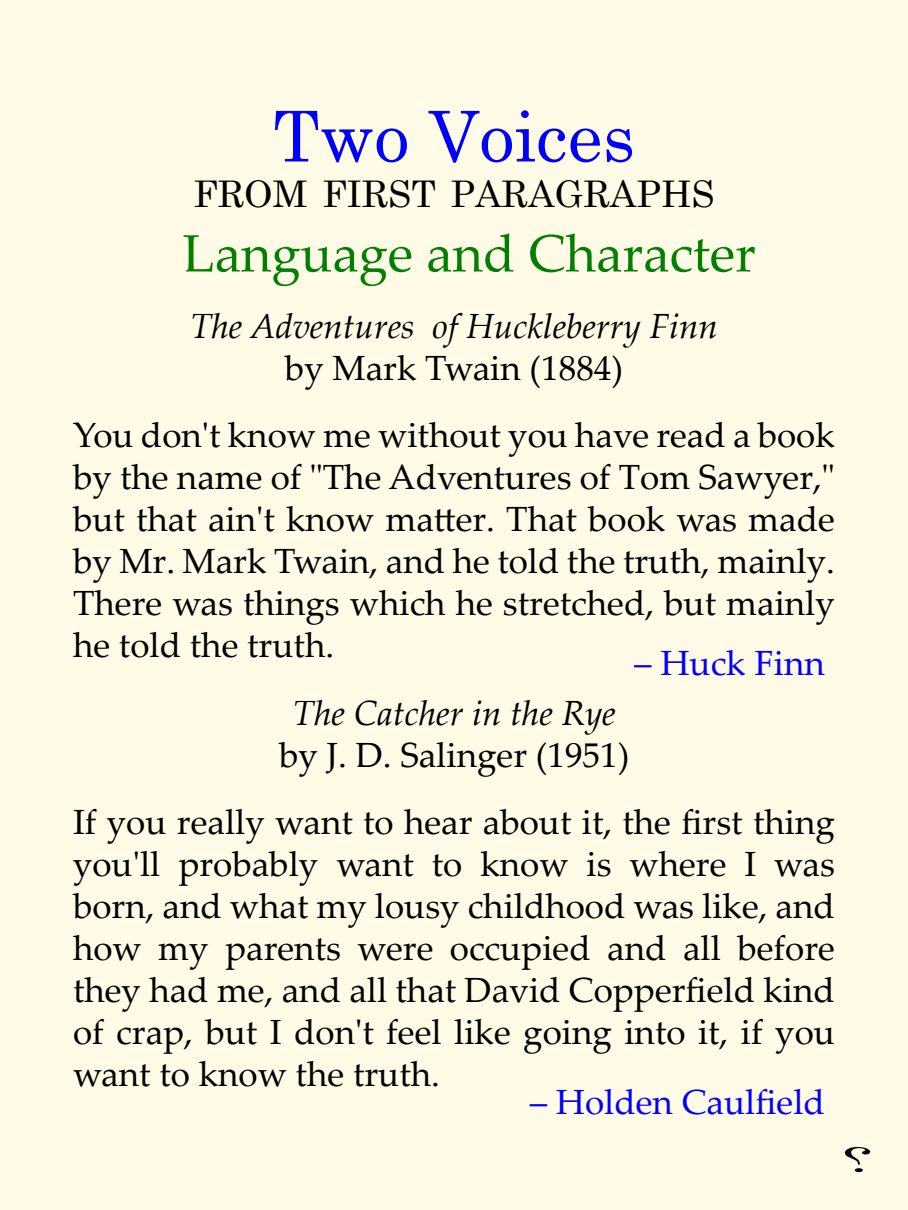
<style>
.page{position:relative;width:908px;height:1210px;background:#fff}
.page>*{position:absolute;margin:0;border:0;box-sizing:border-box;transform-origin:0 0}
.t1{font:70px "Century Schoolbook";color:#00f}
.t2{font:52.5px "Palatino Linotype";color:#008000}
.t3{font:36.75px "Century Schoolbook";color:#000}
.t4{font:35px/42px "Palatino Linotype";color:#000;text-align:justify}
.t5{font:italic 35px "Palatino Linotype";color:#000}
.t6{font:35px "Palatino Linotype";color:#00f}
</style>
<div class="page">
<div style="left:0;top:0;width:907px;height:1210px;background:#fffbe6"></div>
<svg style="left:845px;top:1147px;width:24px;height:25px"></svg>
<h1 class="t1" style="left:273px;top:77px;width:363px">Two Voices</h1>
<p class="t3" style="left:193px;top:163px;width:523px">FROM FIRST PARAGRAPHS</p>
<h2 class="t2" style="left:182px;top:216px;width:574px">Language and Character</h2>
<p class="t5" style="left:190px;top:301px;width:529px">The Adventures of Huckleberry Finn</p>
<p class="t4" style="left:285px;top:346px;width:339px">by Mark Twain (1884)</p>
<p class="t4" style="left:73px;top:413px;width:763px">You don't know me without you have read a book by the name of "The Adventures of Tom Sawyer," but that ain't know matter. That book was made by Mr. Mark Twain, and he told the truth, mainly.<br>There was things which he stretched, but mainly he told the truth.</p>
<p class="t6" style="left:634px;top:638px;width:192px">– Huck Finn</p>
<p class="t5" style="left:292px;top:687px;width:324px">The Catcher in the Rye</p>
<p class="t4" style="left:279px;top:732px;width:352px">by J. D. Salinger (1951)</p>
<p class="t4" style="left:73px;top:799px;width:763px">If you really want to hear about it, the first thing you'll probably want to know is where I was born, and what my lousy childhood was like, and how my parents were occupied and all before they had me, and all that David Copperfield kind of crap, but I don't feel like going into it, if you want to know the truth.</p>
<p class="t6" style="left:529px;top:1077px;width:297px">– Holden Caulfield</p>
</div>
